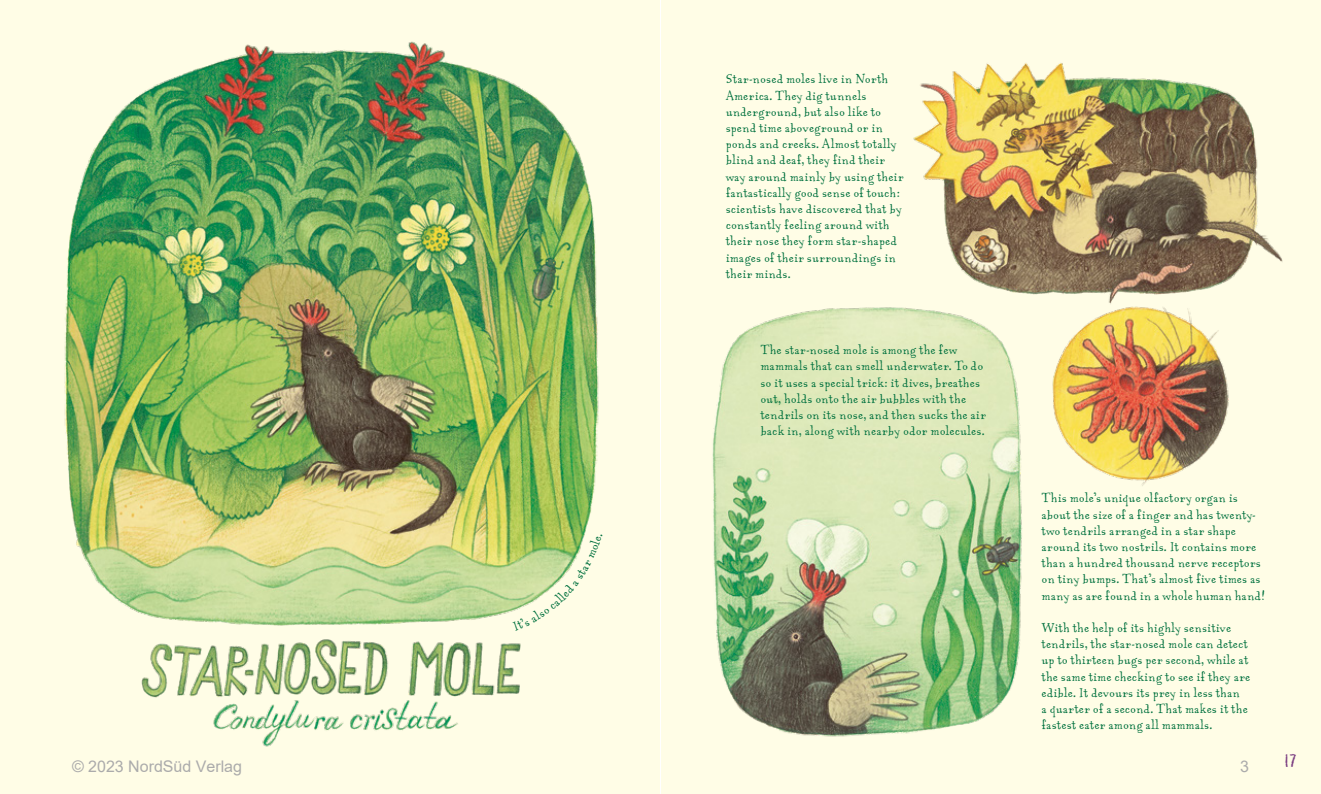
<style>
.page{position:relative;width:1321px;height:794px;background:#fff}
.page>*{position:absolute;margin:0;border:0;box-sizing:border-box;transform-origin:0 0}
.t1{font:24px "Gambino";color:#7a3c80}
.t2{font:16px "Arial";color:#ababab}
.t3{font:14px/16.2px "Aunt Mildred MVB Rg OSF";color:#00713e}
</style>
<div class="page">
<img style="left:0;top:0;width:1321px;height:794px">
<svg style="left:513px;top:534px;width:90px;height:97px"></svg>
<p class="t3" style="left:726px;top:72px;width:180px">Star-nosed moles live in North<br>America. They dig tunnels underground, but also like to spend time aboveground or in ponds and creeks. Almost totally blind and deaf, they find their way around mainly by using their fantastically good sense of touch: scientists have discovered that by constantly feeling around with their nose they form star-shaped images of their surroundings in their minds.</p>
<p class="t3" style="left:760px;top:342px;width:227px">The star-nosed mole is among the few mammals that can smell underwater. To do so it uses a special trick: it dives, breathes out, holds onto the air bubbles with the tendrils on its nose, and then sucks the air back in, along with nearby odor molecules.</p>
<p class="t3" style="left:1041px;top:490px;width:225px">This mole’s unique olfactory organ is about the size of a finger and has twenty&shy;two tendrils arranged in a star shape around its two nostrils. It contains more than a hundred thousand nerve receptors on tiny bumps. That’s almost five times as many as are found in a whole human hand!</p>
<p class="t3" style="left:1041px;top:620px;width:210px">With the help of its highly sensitive tendrils, the star-nosed mole can detect up to thirteen bugs per second, while at the same time checking to see if they are edible. It devours its prey in less than<br>a quarter of a second. That makes it the fastest eater among all mammals.</p>
<p class="t2" style="left:72px;top:755px;width:172px">© 2023 NordSüd Verlag</p>
<p class="t2" style="left:1240px;top:755px;width:10px">3</p>
<h1 class="t1" style="left:1284px;top:748px;width:14px">17</h1>
</div>
